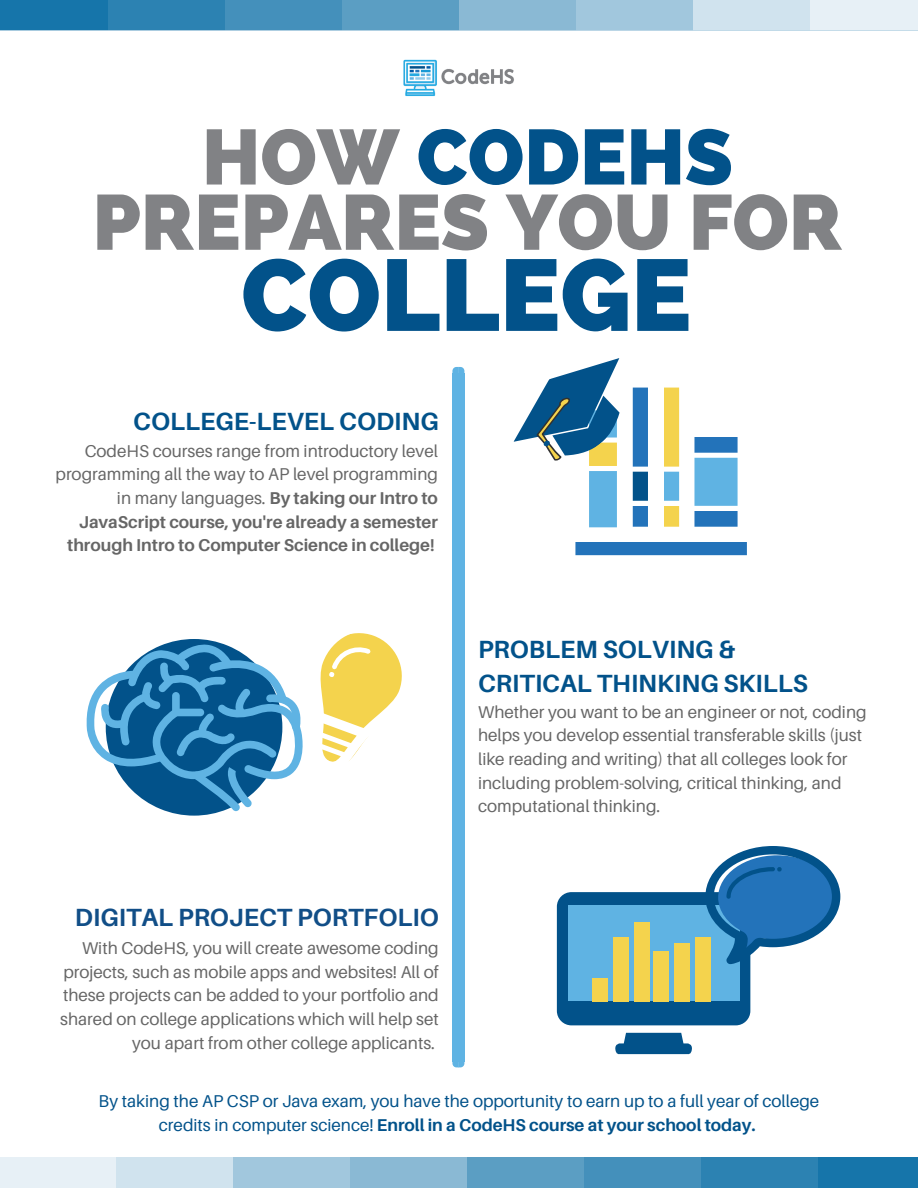
<style>
.page{position:relative;width:918px;height:1188px;background:#fff}
.page>*{position:absolute;margin:0;border:0;box-sizing:border-box;transform-origin:0 0}
.t1{font:800 101.1px "Raleway";color:#02528a}
.t2{font:800 77.85px/65.2px "Raleway";color:#818285;text-align:center}
.t3{font:700 24.9px/33.8px "Aileron";color:#02528a}
.t4{font:700 24.9px "Aileron";color:#114e87}
.t5{font:17.1px/23.7px "Aileron";color:#666;text-align:right}
.t6{font:700 17.1px/23.7px "Aileron";color:#666;text-align:right}
.t7{font:17.1px/23.7px "Aileron";color:#02528a;text-align:center}
.s1{color:#02528a}
.s2{font-weight:400}
.s3{font-weight:700}
</style>
<div class="page">
<div style="left:0;top:0;width:918px;height:30px;background:#1675aa"></div>
<div style="left:459px;top:0;width:117px;height:30px;background:#8ab9d4"></div>
<div style="left:693px;top:0;width:117px;height:30px;background:#d0e3ee"></div>
<div style="left:225px;top:0;width:117px;height:30px;background:#4490bb"></div>
<div style="left:810px;top:0;width:108px;height:30px;background:#e7f0f6"></div>
<div style="left:576px;top:0;width:117px;height:30px;background:#a1c7dd"></div>
<div style="left:342px;top:0;width:117px;height:30px;background:#5b9ec3"></div>
<div style="left:108px;top:0;width:117px;height:30px;background:#2c82b2"></div>
<div style="left:0;top:1158px;width:918px;height:30px;background:#1675aa"></div>
<div style="left:350px;top:1158px;width:117px;height:30px;background:#8ab9d4"></div>
<div style="left:116px;top:1158px;width:117px;height:30px;background:#d0e3ee"></div>
<div style="left:584px;top:1158px;width:117px;height:30px;background:#4490bb"></div>
<div style="left:0;top:1158px;width:116px;height:30px;background:#e7f0f6"></div>
<div style="left:233px;top:1158px;width:117px;height:30px;background:#a1c7dd"></div>
<div style="left:467px;top:1158px;width:117px;height:30px;background:#5b9ec3"></div>
<div style="left:701px;top:1158px;width:117px;height:30px;background:#2c82b2"></div>
<div style="left:458px;top:373px;width:6px;height:689px;background:#5fb3e3"></div>
<svg style="left:452px;top:367px;width:12px;height:6px"></svg>
<div style="left:452px;top:373px;width:7px;height:689px;background:#5fb3e3"></div>
<svg style="left:452px;top:1062px;width:12px;height:5px"></svg>
<img style="left:403px;top:59px;width:111px;height:38px">
<svg style="left:87px;top:633px;width:315px;height:183px"></svg>
<svg style="left:513px;top:358px;width:234px;height:198px"></svg>
<div style="left:557px;top:892px;width:193px;height:133px;background:#02528a;border-radius:15px"></div>
<svg style="left:615px;top:1033px;width:77px;height:21px;background:#256a9a"></svg>
<div style="left:568px;top:905px;width:171px;height:96px;background:#5fb3e3"></div>
<div style="left:613px;top:937px;width:16px;height:65px;background:#f4d34d"></div>
<div style="left:695px;top:937px;width:16px;height:65px;background:#f4d34d"></div>
<div style="left:653px;top:951px;width:16px;height:51px;background:#f4d34d"></div>
<div style="left:674px;top:943px;width:16px;height:59px;background:#f4d34d"></div>
<div style="left:592px;top:978px;width:16px;height:24px;background:#f4d34d"></div>
<div style="left:634px;top:922px;width:15px;height:80px;background:#f4d34d"></div>
<svg style="left:705px;top:846px;width:135px;height:118px"></svg>
<h2 class="t2" style="left:93px;top:124px;width:751px">HOW <span class="s1">CODEHS<br></span>PREPARES YOU FOR</h2>
<h1 class="t1" style="left:241px;top:236px;width:452px">COLLEGE</h1>
<h3 class="t3" style="left:133px;top:404px;width:307px">COLLEGE-LEVEL CODING</h3>
<p class="t6" style="left:56px;top:439px;width:384px"><span class="s2">CodeHS courses range from introductory level programming all the way to AP level programming in many languages.</span> By taking our Intro to JavaScript course, you're already a semester through Intro to Computer Science in college!</p>
<h3 class="t4" style="left:75px;top:902px;width:365px">DIGITAL PROJECT PORTFOLIO</h3>
<p class="t5" style="left:60px;top:936px;width:380px">With CodeHS, you will create awesome coding projects, such as mobile apps and websites! All of these projects can be added to your portfolio and shared on college applications which will help set you apart from other college applicants.</p>
<h3 class="t3" style="left:478px;top:632px;width:331px">PROBLEM SOLVING &amp;<br>CRITICAL THINKING SKILLS</h3>
<p class="t5" style="left:478px;top:700px;width:390px;text-align:left">Whether you want to be an engineer or not, coding helps you develop essential transferable skills (just like reading and writing) that all colleges look for including problem-solving, critical thinking, and computational thinking.</p>
<p class="t7" style="left:99px;top:1089px;width:722px">By taking the AP CSP or Java exam, you have the opportunity to earn up to a full year of college credits in computer science! <span class="s3">Enroll in a CodeHS course at your school today.</span></p>
</div>
